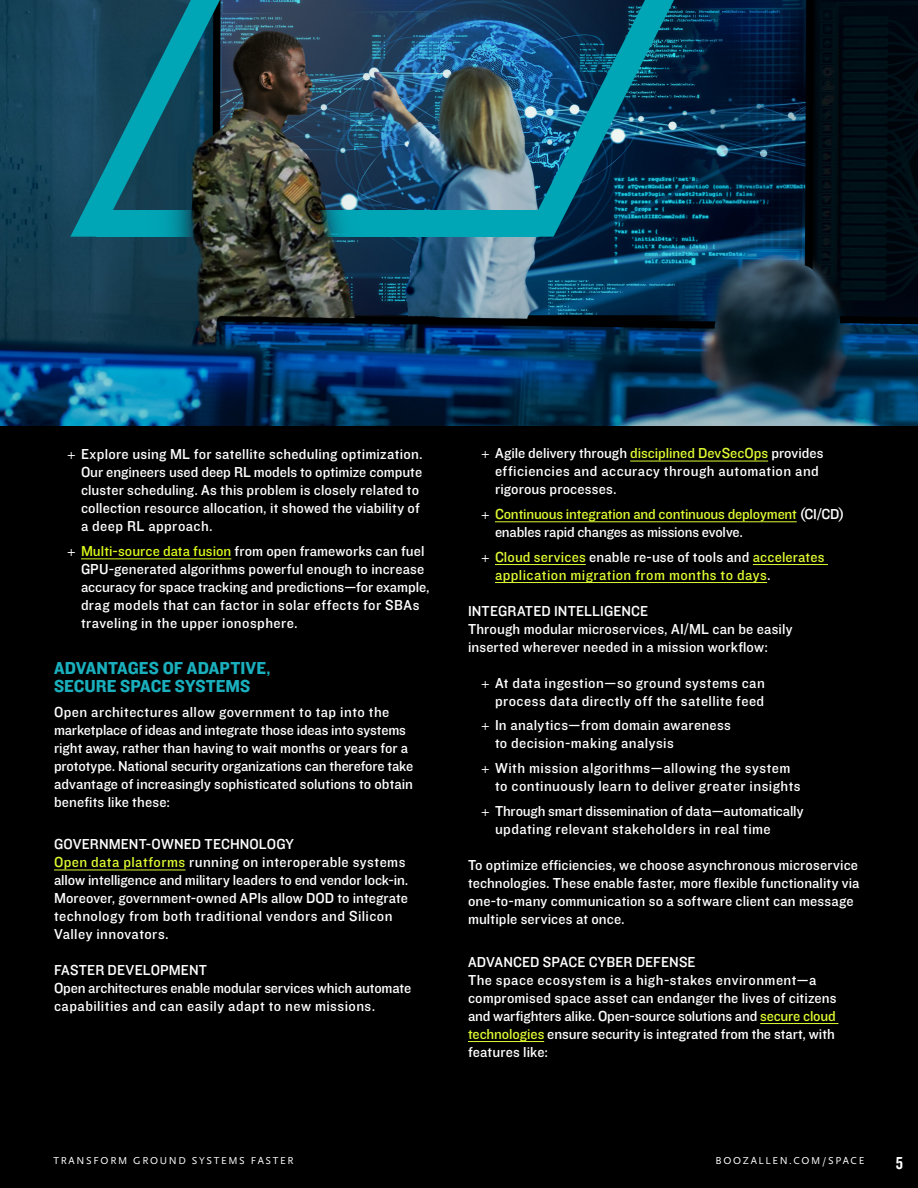
<style>
.page{position:relative;width:918px;height:1188px;background:#000}
.page>*{position:absolute;margin:0;border:0;box-sizing:border-box;transform-origin:0 0}
.Body_copy{font:18px/18px "Knockout 51 Middleweight";color:#1aafbd}
.t1{font:18px "Knockout 49 Liteweight";color:#fff}
.Body_copy-2{font:15px/18px "Knockout 31 Junior Middlewt";letter-spacing:.01em;color:#fff}
.Body_copy-3{font:15px/18px "Knockout 31 Junior Middlewt";letter-spacing:.03em;color:#fff;text-align:right}
.t2{font:15px/18px "Knockout 31 Junior Middlewt";color:#e0fa32}
.t3{font:15px/18px "Knockout 31 Junior Middlewt";letter-spacing:.02em;color:#e0fa32}
.t4{font:10.5px "Scala Sans Pro";letter-spacing:.16em;color:#fff}
.s1{font-family:"Scala Sans Offc"}
.s2{color:#ddfa1b}
.s3{color:#e0fa32}
.s4{font-family:"Scala Sans Offc";color:#fff}
.s5{color:#fff}
</style>
<div class="page">
<hr style="left:81px;top:558px;width:150px;height:1px;background:#ddfa1b">
<hr style="left:54px;top:870px;width:132px;height:1px;background:#e0fa32">
<hr style="left:630px;top:461px;width:138px;height:1px;background:#e0fa32">
<hr style="left:495px;top:521px;width:302px;height:1px;background:#e0fa32">
<hr style="left:495px;top:564px;width:91px;height:1px;background:#e0fa32">
<hr style="left:753px;top:564px;width:75px;height:1px;background:#e0fa32">
<hr style="left:495px;top:582px;width:272px;height:1px;background:#e0fa32">
<hr style="left:760px;top:1023px;width:78px;height:1px;background:#e0fa32">
<hr style="left:468px;top:1041px;width:76px;height:1px;background:#e0fa32">
<img style="left:0;top:0;width:918px;height:426px">
<img style="left:58px;top:0;width:663px;height:250px">
<svg style="left:97px;top:211px;width:103px;height:26px;background:#0291a0"></svg>
<div style="left:316px;top:211px;width:223px;height:26px;background:#00a6b6"></div>
<p class="Body_copy-2" style="left:81px;top:444px;width:343px;text-indent:-14px"><span class="s1">+</span> Explore using ML for satellite scheduling optimization.<br>Our engineers used deep RL models to optimize compute cluster scheduling. As this problem is closely related to collection resource allocation, it showed the viability of a deep RL approach.</p>
<p class="Body_copy-2" style="left:81px;top:541px;width:350px;text-indent:-14px"><span class="s1">+</span> <span class="s2">Multi-source data fusion</span> from open frameworks can fuel GPU-generated algorithms powerful enough to increase accuracy for space tracking and predictions—for example, drag models that can factor in solar effects for SBAs traveling in the upper ionosphere.</p>
<p class="Body_copy" style="left:54px;top:658px;width:218px">ADVANTAGES OF ADAPTIVE,<br>SECURE SPACE SYSTEMS</p>
<p class="Body_copy-2" style="left:54px;top:702px;width:361px">Open architectures allow government to tap into the marketplace of ideas and integrate those ideas into systems right away, rather than having to wait months or years for a prototype. National security organizations can therefore take advantage of increasingly sophisticated solutions to obtain benefits like these:</p>
<p class="Body_copy-2" style="left:54px;top:834px;width:356px">GOVERNMENT-OWNED TECHNOLOGY<br><span class="s3">Open data platforms</span> running on interoperable systems allow intelligence and military leaders to end vendor lock-in.<br>Moreover, government-owned APIs allow DOD to integrate technology from both traditional vendors and Silicon Valley innovators.</p>
<p class="Body_copy-2" style="left:54px;top:960px;width:359px">FASTER DEVELOPMENT<br>Open architectures enable modular services which automate capabilities and can easily adapt to new missions.</p>
<p class="Body_copy-2" style="left:495px;top:443px;width:330px;text-indent:-14px"><span class="s1">+</span> Agile delivery through <span class="s3">disciplined DevSecOps</span> provides efficiencies and accuracy through automation and rigorous processes.</p>
<p class="t2" style="left:495px;top:504px;width:351px;text-indent:-14px"><span class="s4">+</span> Continuous integration and continuous deployment <span class="s5">(CI/CD) enables rapid changes as missions evolve.</span></p>
<p class="t3" style="left:495px;top:547px;width:331px;text-indent:-14px"><span class="s4">+</span> Cloud services <span class="s5">enable re-use of tools and</span> accelerates application migration from months to days<span class="s5">.</span></p>
<p class="Body_copy-2" style="left:468px;top:601px;width:326px">INTEGRATED INTELLIGENCE<br>Through modular microservices, AI/ML can be easily inserted wherever needed in a mission workflow:</p>
<p class="Body_copy-3" style="left:482px;top:673px;width:285px"><span class="s1">+</span> At data ingestion—so ground systems can process data directly off the satellite feed</p>
<p class="Body_copy-2" style="left:495px;top:716px;width:237px;text-indent:-14px"><span class="s1">+</span> In analytics—from domain awareness to decision-making analysis</p>
<p class="Body_copy-3" style="left:495px;top:758px;width:307px;text-align:left;text-indent:-14px"><span class="s1">+</span> With mission algorithms—allowing the system to continuously learn to deliver greater insights</p>
<p class="Body_copy-2" style="left:495px;top:801px;width:310px;text-indent:-14px"><span class="s1">+</span> Through smart dissemination of data—automatically updating relevant stakeholders in real time</p>
<p class="Body_copy-2" style="left:468px;top:855px;width:393px">To optimize efficiencies, we choose asynchronous microservice technologies. These enable faster, more flexible functionality via one-to-many communication so a software client can message multiple services at once.</p>
<p class="Body_copy-2" style="left:468px;top:952px;width:370px">ADVANCED SPACE CYBER DEFENSE<br>The space ecosystem is a high-stakes environment—a compromised space asset can endanger the lives of citizens and warfighters alike. Open-source solutions and <span class="s3">secure cloud technologies</span> ensure security is integrated from the start, with features like:</p>
<p class="t4" style="left:53px;top:1154px;width:242px">TRANSFORM GROUND SYSTEMS FASTER</p>
<p class="t4" style="left:716px;top:1154px;width:150px">BOOZALLEN.COM/SPACE</p>
<p class="t1" style="left:896px;top:1151px;width:9px">5</p>
</div>
